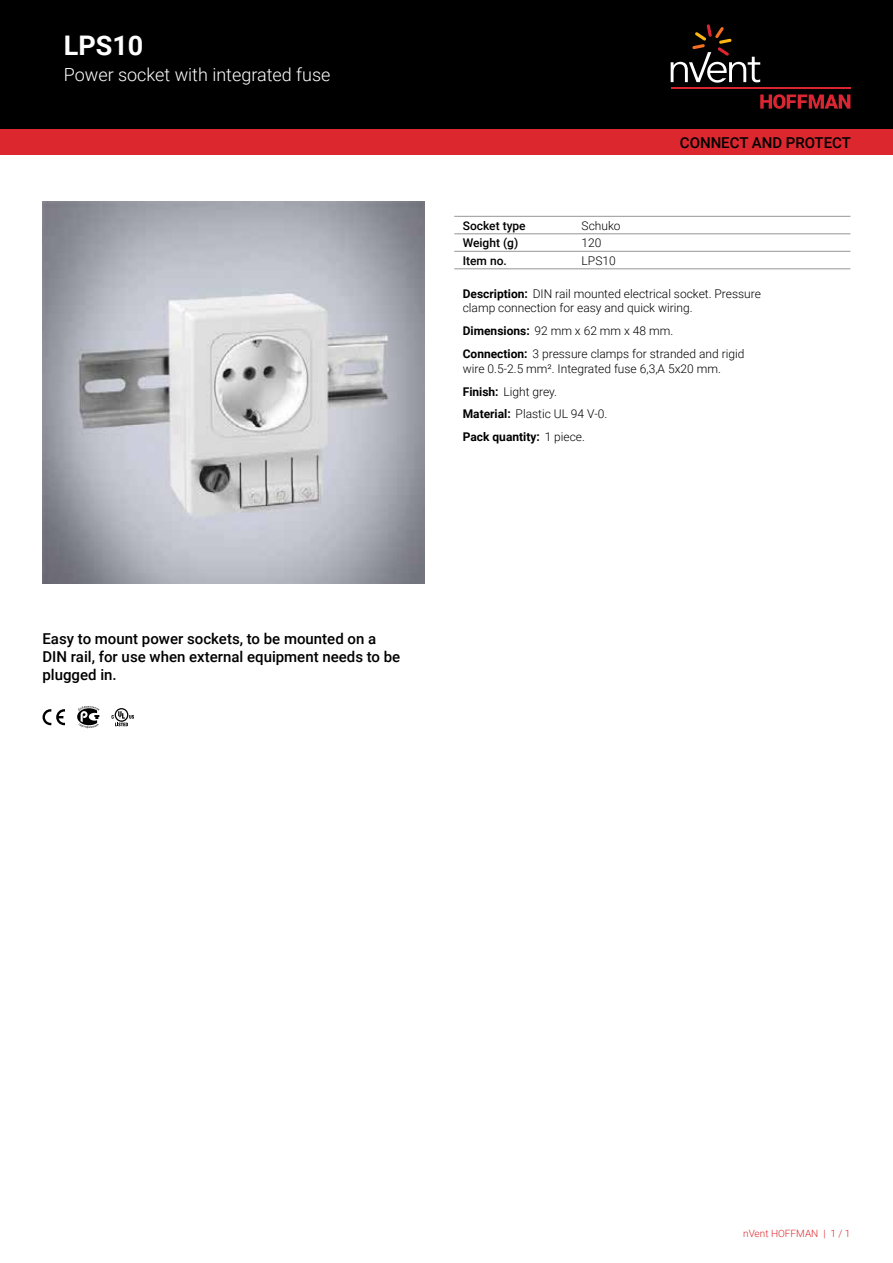
<style>
.page{position:relative;width:893px;height:1263px;background:#fff}
.page>*{position:absolute;margin:0;border:0;box-sizing:border-box;transform-origin:0 0}
.t1{font:700 27px "Roboto";color:#fff}
.t2{font:300 18px "Roboto";color:#fff}
.t3{font:500 15px/18px "Roboto";color:#000}
.t4{font:300 12px/23px "Roboto";color:#000}
.t5{font:500 12px "Roboto";color:#000}
.t6{font:300 10.05px "Roboto";color:#dc272e}
.s1{font-weight:700}
</style>
<div class="page">
<div style="left:0;top:0;width:893px;height:129px;background:#000"></div>
<svg style="left:760px;top:94px;width:90px;height:15px"></svg>
<hr style="left:671px;top:88px;width:179px;height:1px;background:#d92632">
<svg style="left:671px;top:24px;width:89px;height:59px"></svg>
<div style="left:0;top:129px;width:893px;height:26px;background:#dc272e"></div>
<hr style="left:454px;top:216px;width:119px;height:1px;background:#939598">
<hr style="left:454px;top:234px;width:119px;height:1px;background:#939598">
<hr style="left:573px;top:216px;width:277px;height:1px;background:#939598">
<hr style="left:573px;top:234px;width:277px;height:1px;background:#939598">
<hr style="left:454px;top:251px;width:119px;height:1px;background:#939598">
<hr style="left:454px;top:269px;width:119px;height:1px;background:#939598">
<hr style="left:573px;top:251px;width:277px;height:1px;background:#939598">
<hr style="left:573px;top:269px;width:277px;height:1px;background:#939598">
<img style="left:43px;top:202px;width:381px;height:382px">
<svg style="left:43px;top:709px;width:22px;height:16px"></svg>
<svg style="left:77px;top:706px;width:22px;height:22px"></svg>
<svg style="left:112px;top:708px;width:22px;height:18px"></svg>
<img style="left:154px;top:314px;width:158px;height:158px">
<h1 class="t1" style="left:64px;top:27px;width:81px">LPS10</h1>
<h2 class="t2" style="left:64px;top:62px;width:268px">Power socket with integrated fuse</h2>
<p class="t3" style="left:680px;top:133px;width:173px">CONNECT AND PROTECT</p>
<p class="t5" style="left:463px;top:217px;width:64px">Socket type</p>
<p class="t4" style="left:582px;top:213px;width:41px">Schuko</p>
<p class="t5" style="left:463px;top:234px;width:57px">Weight (g)</p>
<p class="t4" style="left:582px;top:231px;width:21px">120</p>
<p class="t5" style="left:463px;top:252px;width:46px">Item no.</p>
<p class="t4" style="left:582px;top:248px;width:36px">LPS10</p>
<p class="t4" style="left:463px;top:286px;width:300px;line-height:14.4px"><span class="s1">Description:</span> DIN rail mounted electrical socket. Pressure clamp connection for easy and quick wiring.</p>
<p class="t4" style="left:463px;top:319px;width:283px"><span class="s1">Dimensions:</span> 92 mm x 62 mm x 48 mm.<br><span class="s1">Connection:</span> 3 pressure clamps for stranded and rigid</p>
<p class="t4" style="left:463px;top:356px;width:260px">wire 0.5-2.5 mm². Integrated fuse 6,3,A 5x20 mm.<br><span class="s1">Finish:</span> Light grey.<br><span class="s1">Material:</span> Plastic UL 94 V-0.<br><span class="s1">Pack quantity:</span> 1 piece.</p>
<p class="t3" style="left:43px;top:629px;width:359px">Easy to mount power sockets, to be mounted on a<br>DIN rail, for use when external equipment needs to be plugged in.</p>
<p class="t6" style="left:743px;top:1226px;width:109px">nVent HOFFMAN | 1 / 1</p>
</div>
